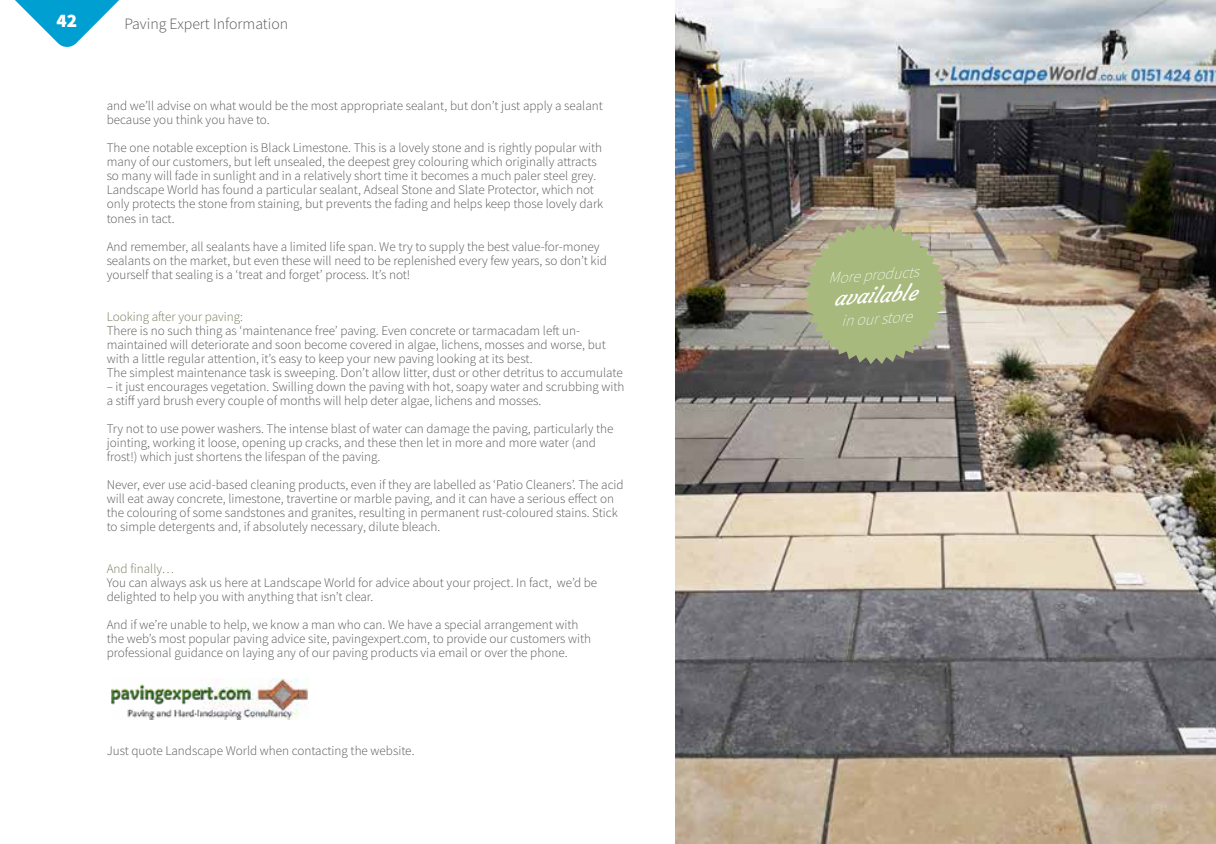
<style>
.page{position:relative;width:1216px;height:844px;background:#fff}
.page>*{position:absolute;margin:0;border:0;box-sizing:border-box;transform-origin:0 0}
.t1{font:italic 21px "Courgette";color:#fff}
.t2{font:900 19.25px "Source Sans Pro";color:#fff}
.t3{font:300 15.75px "Source Sans Pro";color:#575756}
.t4{font:italic 200 15.75px "Source Sans Pro";color:#fff}
.t5{font:300 13.12px/14px "Source Sans Pro";color:#575756}
.t6{font:300 13.12px "Source Sans Pro";color:#767b5c}
</style>
<div class="page">
<img style="left:112px;top:678px;width:196px;height:41px">
<img style="left:675px;top:0;width:540px;height:843px">
<svg style="left:804px;top:223px;width:142px;height:141px;background:#a4ae80"></svg>
<svg style="left:15px;top:0;width:104px;height:47px"></svg>
<h2 class="t2" style="left:57px;top:8px;width:22px">42</h2>
<p class="t3" style="left:124px;top:14px;width:165px">Paving Expert Information</p>
<p class="t5" style="left:107px;top:99px;width:497px">and we’ll advise on what would be the most appropriate sealant, but don’t just apply a sealant because you think you have to.</p>
<p class="t5" style="left:107px;top:141px;width:498px">The one notable exception is Black Limestone. This is a lovely stone and is rightly popular with many of our customers, but left unsealed, the deepest grey colouring which originally attracts so many will fade in sunlight and in a relatively short time it becomes a much paler steel grey.<br>Landscape World has found a particular sealant, Adseal Stone and Slate Protector, which not only protects the stone from staining, but prevents the fading and helps keep those lovely dark tones in tact.</p>
<p class="t5" style="left:107px;top:239px;width:501px">And remember, all sealants have a limited life span. We try to supply the best value-for-money sealants on the market, but even these will need to be replenished every few years, so don’t kid yourself that sealing is a ‘treat and forget’ process. It’s not!</p>
<p class="t6" style="left:107px;top:308px;width:138px">Looking after your paving:</p>
<p class="t5" style="left:107px;top:323px;width:517px">There is no such thing as ‘maintenance free’ paving. Even concrete or tarmacadam left un&shy;maintained will deteriorate and soon become covered in algae, lichens, mosses and worse, but with a little regular attention, it’s easy to keep your new paving looking at its best.<br>The simplest maintenance task is sweeping. Don’t allow litter, dust or other detritus to accumulate</p>
<p class="t5" style="left:107px;top:379px;width:519px">– it just encourages vegetation. Swilling down the paving with hot, soapy water and scrubbing with a stiff yard brush every couple of months will help deter algae, lichens and mosses.</p>
<p class="t5" style="left:107px;top:421px;width:508px">Try not to use power washers. The intense blast of water can damage the paving, particularly the jointing, working it loose, opening up cracks, and these then let in more and more water (and frost!) which just shortens the lifespan of the paving.</p>
<p class="t5" style="left:107px;top:477px;width:518px">Never, ever use acid-based cleaning products, even if they are labelled as ‘Patio Cleaners’. The acid will eat away concrete, limestone, travertine or marble paving, and it can have a serious effect on the colouring of some sandstones and granites, resulting in permanent rust-coloured stains. Stick to simple detergents and, if absolutely necessary, dilute bleach.</p>
<p class="t6" style="left:107px;top:560px;width:69px">And finally…</p>
<p class="t5" style="left:107px;top:575px;width:492px">You can always ask us here at Landscape World for advice about your project. In fact, we’d be delighted to help you with anything that isn’t clear.</p>
<p class="t5" style="left:107px;top:617px;width:486px">And if we’re unable to help, we know a man who can. We have a special arrangement with the web’s most popular paving advice site, pavingexpert.com, to provide our customers with professional guidance on laying any of our paving products via email or over the phone.</p>
<p class="t5" style="left:107px;top:743px;width:309px">Just quote Landscape World when contacting the website.</p>
<p class="t4" style="left:827px;top:268px;width:92px;rotate:-4deg">More products</p>
<h1 class="t1" style="left:832px;top:285px;width:85px;rotate:-4deg">available</h1>
<p class="t4" style="left:840px;top:311px;width:72px;rotate:-4deg">in our store</p>
</div>
